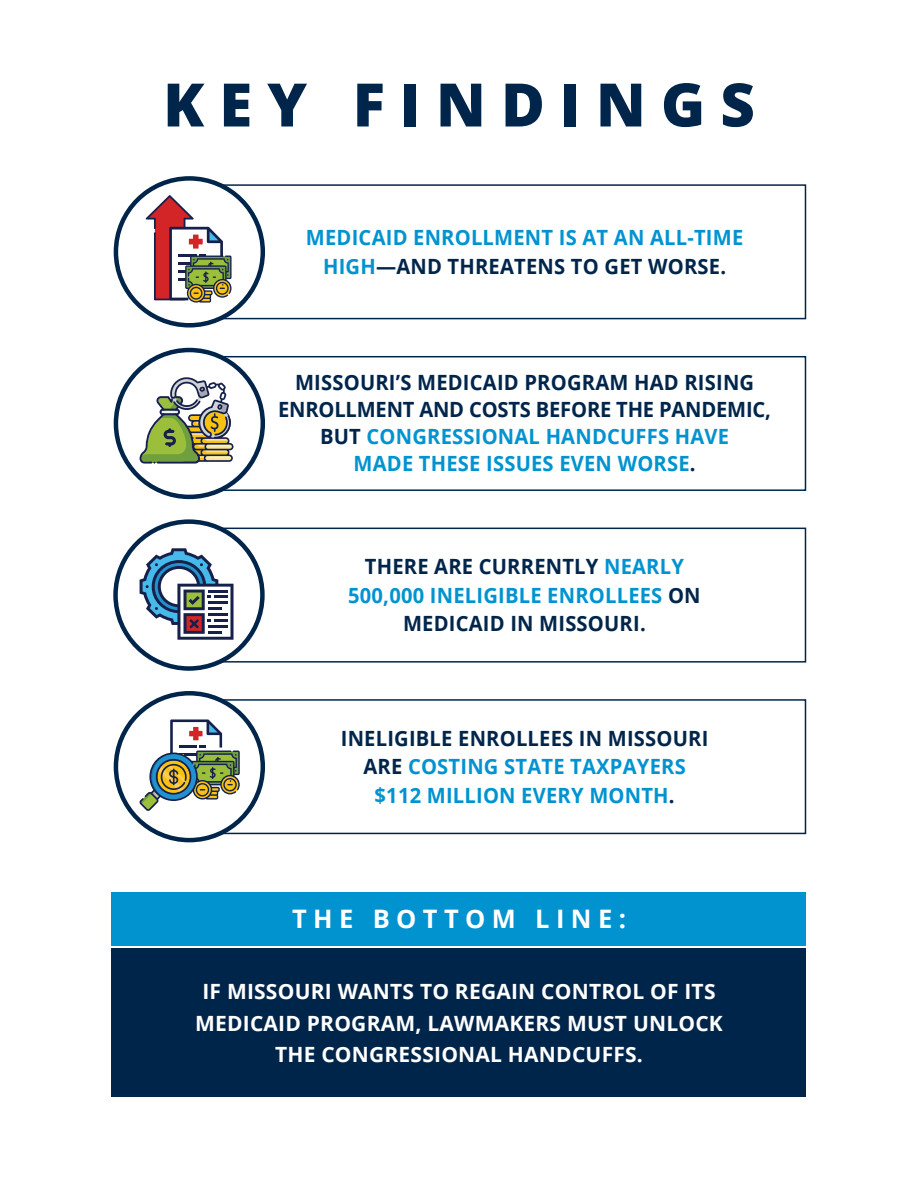
<style>
.page{position:relative;width:918px;height:1188px;background:#fff}
.page>*{position:absolute;margin:0;border:0;box-sizing:border-box;transform-origin:0 0}
.Body_Text{font:800 60px "Open Sans";letter-spacing:.25em;color:#00254b}
.Body_Text-2{font:700 25.5px "Open Sans";letter-spacing:.25em;color:#fff}
.Key_Findings{font:700 21px/27px "Open Sans";letter-spacing:.01em;color:#00254b;text-align:center;scale:.96 1}
.Key_Findings-2{font:700 21px/28.5px "Open Sans";letter-spacing:.01em;color:#0093d0;text-align:center;scale:.96 1}
.Body_Text-3{font:700 21px/31.5px "Open Sans";letter-spacing:.01em;color:#fff;text-align:center}
.s1{color:#00254b}
.s2{color:#0093d0}
</style>
<div class="page">
<div style="left:112px;top:892px;width:694px;height:54px;background:#0093d0"></div>
<div style="left:112px;top:949px;width:694px;height:148px;background:#00254b"></div>
<div style="left:175px;top:184px;width:631px;height:135px;border:2px solid #00254b"></div>
<div style="left:116px;top:178px;width:147px;height:147px;background:#fff;border-radius:50%"></div>
<svg style="left:146px;top:195px;width:86px;height:108px"></svg>
<div style="left:114px;top:176px;width:151px;height:152px;border:4px solid #00254b;border-radius:50%"></div>
<div style="left:175px;top:356px;width:631px;height:135px;border:2px solid #00254b"></div>
<div style="left:116px;top:350px;width:147px;height:147px;background:#fff;border-radius:50%"></div>
<div style="left:114px;top:348px;width:151px;height:151px;border:4px solid #00254b;border-radius:50%"></div>
<div style="left:175px;top:528px;width:631px;height:135px;border:2px solid #00254b"></div>
<div style="left:116px;top:522px;width:146px;height:147px;background:#fff;border-radius:50%"></div>
<div style="left:113px;top:519px;width:152px;height:152px;border:4px solid #00254b;border-radius:50%"></div>
<div style="left:175px;top:699px;width:631px;height:135px;border:2px solid #00254b"></div>
<div style="left:116px;top:693px;width:147px;height:147px;background:#fff;border-radius:50%"></div>
<div style="left:114px;top:691px;width:151px;height:151px;border:4px solid #00254b;border-radius:50%"></div>
<svg style="left:140px;top:377px;width:94px;height:87px"></svg>
<svg style="left:140px;top:548px;width:94px;height:92px"></svg>
<svg style="left:139px;top:719px;width:101px;height:92px"></svg>
<p class="Body_Text" style="left:163px;top:59px;width:593px">KEY FINDINGS</p>
<p class="Key_Findings-2" style="left:306px;top:223px;width:457px">MEDICAID ENROLLMENT IS AT AN ALL-TIME<br>HIGH<span class="s1">—AND THREATENS TO GET WORSE.</span></p>
<p class="Key_Findings" style="left:278px;top:369px;width:515px">MISSOURI’S MEDICAID PROGRAM HAD RISING ENROLLMENT AND COSTS BEFORE THE PANDEMIC, BUT <span class="s2">CONGRESSIONAL HANDCUFFS HAVE<br>MADE THESE ISSUES EVEN WORSE</span>.</p>
<p class="Key_Findings" style="left:348px;top:552px;width:369px;line-height:28.5px">THERE ARE CURRENTLY <span class="s2">NEARLY<br>500,000 INELIGIBLE ENROLLEES</span> ON<br>MEDICAID IN MISSOURI.</p>
<p class="Key_Findings-2" style="left:341px;top:723px;width:384px"><span class="s1">INELIGIBLE ENROLLEES IN MISSOURI<br>ARE</span> COSTING STATE TAXPAYERS $112 MILLION EVERY MONTH<span class="s1">.</span></p>
<p class="Body_Text-2" style="left:292px;top:901px;width:335px">THE BOTTOM LINE:</p>
<p class="Body_Text-3" style="left:195px;top:976px;width:529px">IF MISSOURI WANTS TO REGAIN CONTROL OF ITS<br>MEDICAID PROGRAM, LAWMAKERS MUST UNLOCK<br>THE CONGRESSIONAL HANDCUFFS.</p>
</div>
